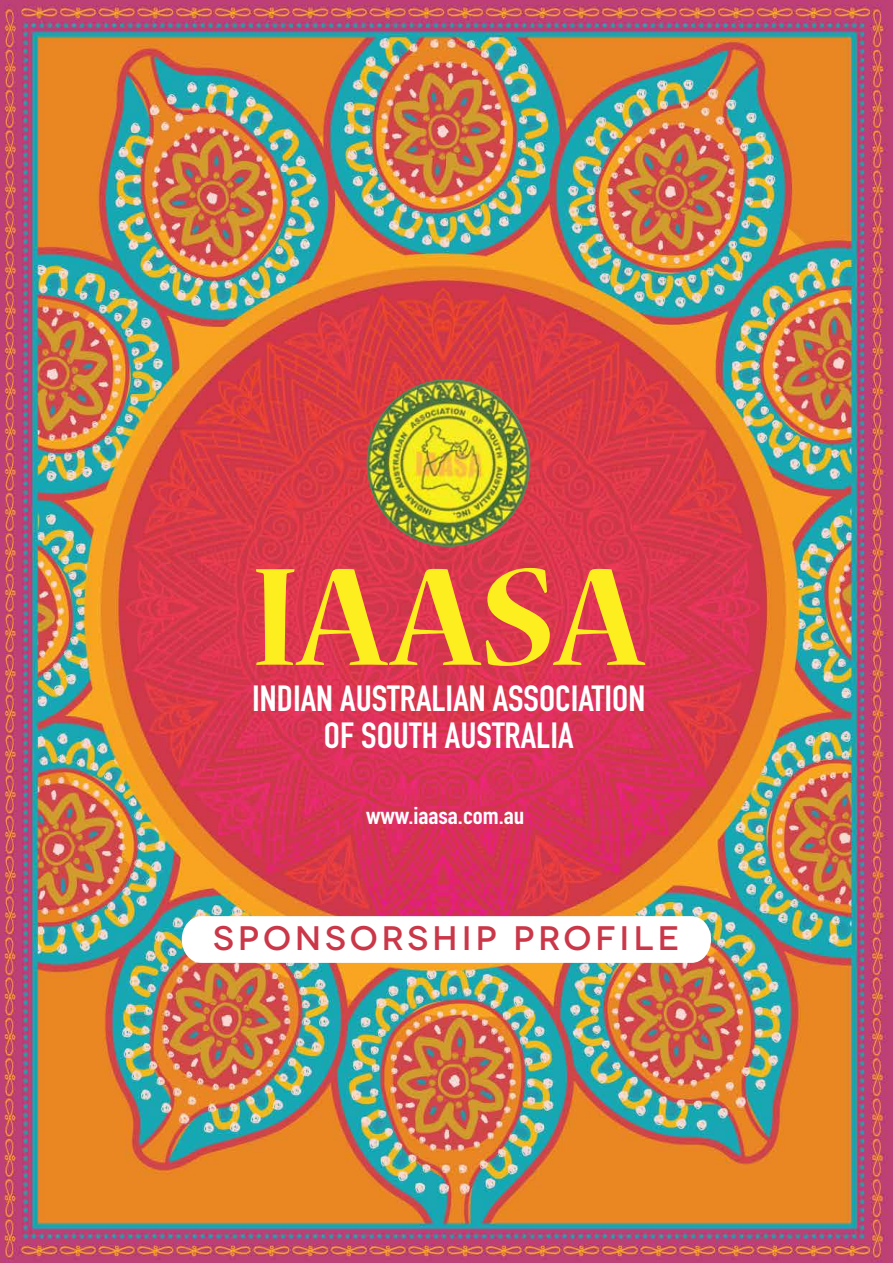
<style>
.page{position:relative;width:893px;height:1263px;background:#fff}
.page>*{position:absolute;margin:0;border:0;box-sizing:border-box;transform-origin:0 0}
.t1{font:700 154.95px "Nueva Std";color:#fdee20;scale:.94 1}
.t2{font:700 35.85px/36.9px "DIN Condensed";color:#fff;text-align:center;scale:1.06 1}
.t3{font:500 34.05px "Novecentowide";letter-spacing:.11em;color:#ca3748}
.t4{font:700 24px "DIN Condensed";color:#fff;scale:1.12 1}
</style>
<div class="page">
<img style="left:0;top:0;width:893px;height:1263px">
<svg style="left:182px;top:916px;width:529px;height:47px"></svg>
<img style="left:367px;top:380px;width:163px;height:166px">
<h1 class="t1" style="left:252px;top:546px;width:418px">IAASA</h1>
<p class="t2" style="left:252px;top:679px;width:372px">INDIAN AUSTRALIAN ASSOCIATION<br>OF SOUTH AUSTRALIA</p>
<p class="t4" style="left:366px;top:799px;width:143px">www.iaasa.com.au</p>
<p class="t3" style="left:213px;top:918px;width:468px">SPONSORSHIP PROFILE</p>
</div>
